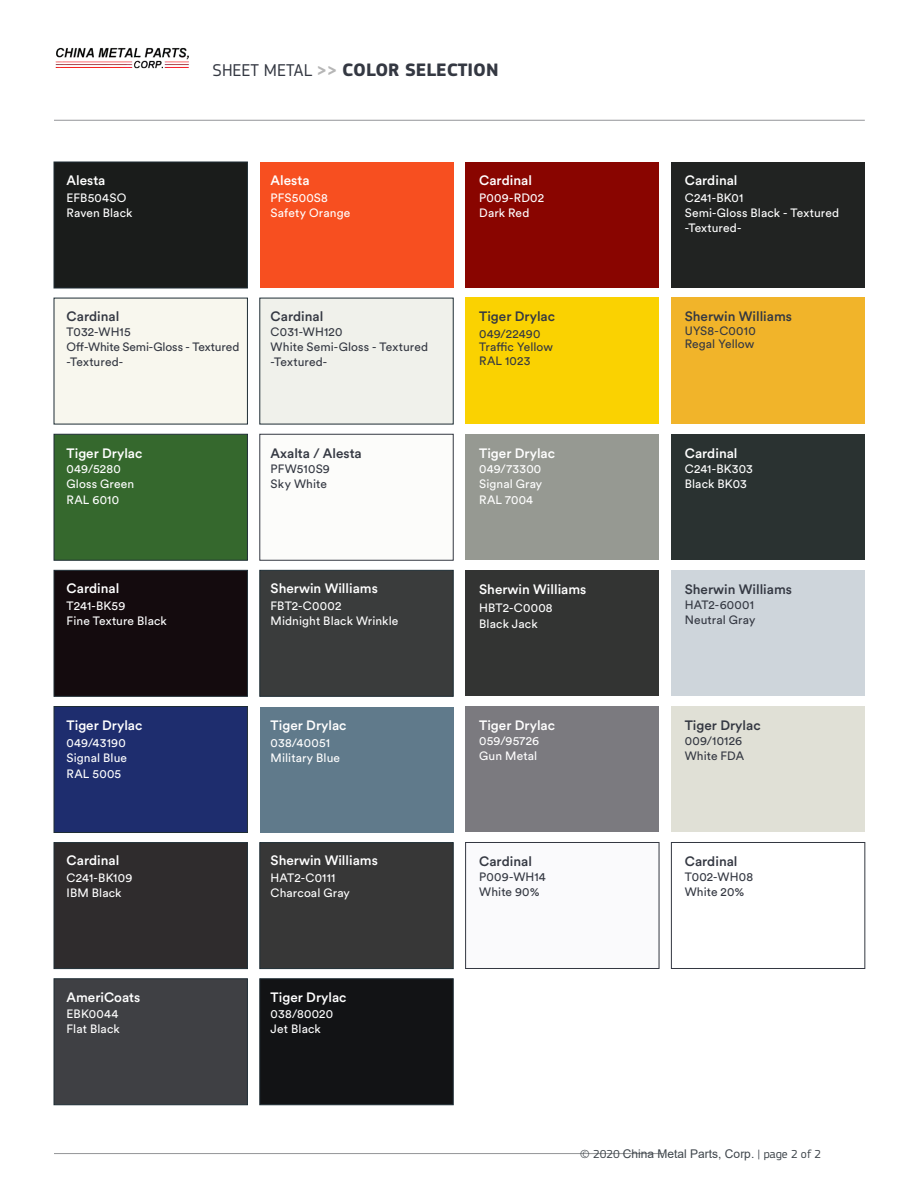
<style>
.page{position:relative;width:918px;height:1188px;background:#fff}
.page>*{position:absolute;margin:0;border:0;box-sizing:border-box;transform-origin:0 0}
.t1{font:700 18.75px "PF Square Sans Pro";color:#343842}
.t2{font:500 13.5px "Circular Std";color:#fff}
.t3{font:500 13.5px "Circular Std";color:#343842}
.t4{font:12px/15px "Circular Std";letter-spacing:.01em;color:#fff}
.t5{font:12px/15px "Circular Std";letter-spacing:.01em;color:#343842}
.t6{font:12px "Arial";color:#3f464c}
.s1{font-weight:400;font-size:17.85px}
.s2{font-size:16.8px;color:#b6b6b6}
.s3{font-family:"PF Square Sans Pro"}
</style>
<div class="page">
<div style="left:54px;top:162px;width:194px;height:126px;background:#1a1c1b;border:1px solid #1e2d35"></div>
<div style="left:54px;top:434px;width:194px;height:126px;background:#35682d;border:1px solid #1e2d35"></div>
<div style="left:54px;top:706px;width:194px;height:127px;background:#1e2d6e;border:1px solid #1e2d35"></div>
<div style="left:54px;top:298px;width:194px;height:126px;background:#f8f7ee"></div>
<div style="left:54px;top:570px;width:194px;height:126px;background:#140b0e;border:1px solid #1e2d35"></div>
<div style="left:54px;top:842px;width:194px;height:127px;background:#2f2c2d;border:1px solid #1e2d35"></div>
<div style="left:54px;top:979px;width:194px;height:126px;background:#3f4044;border:1px solid #1e2d35"></div>
<div style="left:466px;top:162px;width:193px;height:126px;background:#890500"></div>
<div style="left:466px;top:298px;width:193px;height:126px;background:#fad201"></div>
<div style="left:466px;top:434px;width:193px;height:126px;background:#969992"></div>
<div style="left:466px;top:706px;width:193px;height:126px;background:#7b7a7f"></div>
<div style="left:466px;top:570px;width:193px;height:126px;background:#333433"></div>
<div style="left:466px;top:842px;width:193px;height:127px;background:#fafafc;border:1px solid #343842"></div>
<div style="left:260px;top:162px;width:193px;height:126px;background:#f74f20"></div>
<div style="left:260px;top:434px;width:193px;height:126px;background:#fcfcfa;border:1px solid #343842"></div>
<div style="left:260px;top:707px;width:193px;height:126px;background:#607a8b"></div>
<div style="left:260px;top:298px;width:193px;height:126px;background:#f0f1eb"></div>
<div style="left:260px;top:570px;width:193px;height:126px;background:#3a3c3c;border:1px solid #1e2d35"></div>
<div style="left:260px;top:842px;width:193px;height:127px;background:#373737;border:1px solid #1e2d35"></div>
<div style="left:260px;top:979px;width:193px;height:126px;background:#121315;border:1px solid #1e2d35"></div>
<div style="left:671px;top:162px;width:194px;height:126px;background:#212322"></div>
<div style="left:671px;top:298px;width:194px;height:126px;background:#f1b42a"></div>
<div style="left:671px;top:434px;width:194px;height:126px;background:#2a3231"></div>
<div style="left:671px;top:706px;width:194px;height:126px;background:#e0e0d6"></div>
<div style="left:671px;top:570px;width:194px;height:126px;background:#ced5db"></div>
<div style="left:671px;top:842px;width:194px;height:127px;background:#fff;border:1px solid #343842"></div>
<hr style="left:54px;top:1153px;width:609px;height:1px;background:#939598">
<hr style="left:54px;top:120px;width:811px;height:1px;background:#939598">
<img style="left:55px;top:47px;width:134px;height:22px">
<p class="t2" style="left:67px;top:172px;width:40px">Alesta</p>
<p class="t4" style="left:67px;top:190px;width:67px">EFB504SO<br>Raven Black</p>
<h1 class="t1" style="left:213px;top:59px;width:288px"><span class="s1">SHEET METAL</span> <span class="s2">&gt;&gt;</span> COLOR SELECTION</h1>
<p class="t2" style="left:271px;top:172px;width:40px">Alesta</p>
<p class="t4" style="left:271px;top:190px;width:81px">PFS500S8<br>Safety Orange</p>
<p class="t2" style="left:479px;top:172px;width:54px">Cardinal</p>
<p class="t4" style="left:479px;top:190px;width:67px">P009-RD02<br>Dark Red</p>
<p class="t3" style="left:67px;top:308px;width:54px">Cardinal</p>
<p class="t5" style="left:67px;top:324px;width:174px">T032-WH15<br>Off-White Semi-Gloss - Textured -Textured-</p>
<p class="t3" style="left:271px;top:308px;width:54px">Cardinal</p>
<p class="t5" style="left:271px;top:324px;width:159px">C031-WH120<br>White Semi-Gloss - Textured -Textured-</p>
<p class="t2" style="left:67px;top:444px;width:77px">Tiger Drylac</p>
<p class="t4" style="left:67px;top:461px;width:69px">049/5280<br>Gloss Green</p>
<p class="t4" style="left:67px;top:492px;width:54px">RAL 6010</p>
<p class="t2" style="left:67px;top:580px;width:54px">Cardinal</p>
<p class="t4" style="left:67px;top:598px;width:102px">T241-BK59<br>Fine Texture Black</p>
<p class="t3" style="left:271px;top:444px;width:93px">Axalta / Alesta</p>
<p class="t5" style="left:271px;top:461px;width:61px">PFW510S9<br>Sky White</p>
<p class="t2" style="left:271px;top:580px;width:109px">Sherwin Williams</p>
<p class="t4" style="left:271px;top:598px;width:129px">FBT2-C0002<br>Midnight Black Wrinkle</p>
<p class="t2" style="left:67px;top:717px;width:77px">Tiger Drylac</p>
<p class="t4" style="left:67px;top:735px;width:62px">049/43190<br>Signal Blue</p>
<p class="t4" style="left:67px;top:766px;width:56px">RAL 5005</p>
<p class="t2" style="left:67px;top:852px;width:54px">Cardinal</p>
<p class="t4" style="left:67px;top:870px;width:67px">C241-BK109<br>IBM Black</p>
<p class="t2" style="left:67px;top:988px;width:75px">AmeriCoats</p>
<p class="t4" style="left:67px;top:1006px;width:55px">EBK0044<br>Flat Black</p>
<p class="t2" style="left:271px;top:717px;width:77px">Tiger Drylac</p>
<p class="t4" style="left:271px;top:735px;width:71px">038/40051<br>Military Blue</p>
<p class="t2" style="left:271px;top:852px;width:109px">Sherwin Williams</p>
<p class="t4" style="left:271px;top:870px;width:81px">HAT2-C0111<br>Charcoal Gray</p>
<p class="t2" style="left:271px;top:988px;width:77px">Tiger Drylac</p>
<p class="t4" style="left:271px;top:1006px;width:64px">038/80020<br>Jet Black</p>
<p class="t3" style="left:479px;top:308px;width:77px">Tiger Drylac</p>
<p class="t5" style="left:479px;top:327px;width:75px;line-height:13.5px">049/22490<br>Traffic Yellow<br>RAL 1023</p>
<p class="t2" style="left:479px;top:444px;width:77px">Tiger Drylac</p>
<p class="t4" style="left:479px;top:461px;width:65px">049/73300<br>Signal Gray</p>
<p class="t4" style="left:479px;top:492px;width:55px">RAL 7004</p>
<p class="t2" style="left:479px;top:580px;width:109px">Sherwin Williams</p>
<p class="t4" style="left:479px;top:599px;width:75px;line-height:16.5px">HBT2-C0008<br>Black Jack</p>
<p class="t2" style="left:479px;top:717px;width:77px">Tiger Drylac</p>
<p class="t4" style="left:479px;top:733px;width:61px">059/95726<br>Gun Metal</p>
<p class="t3" style="left:479px;top:853px;width:54px">Cardinal</p>
<p class="t5" style="left:479px;top:869px;width:68px">P009-WH14<br>White 90%</p>
<p class="t2" style="left:685px;top:172px;width:54px">Cardinal</p>
<p class="t4" style="left:685px;top:190px;width:156px">C241-BK01<br>Semi-Gloss Black - Textured -Textured-</p>
<p class="t3" style="left:685px;top:308px;width:109px">Sherwin Williams</p>
<p class="t5" style="left:685px;top:324px;width:72px;line-height:13.5px">UYS8-C0010<br>Regal Yellow</p>
<p class="t2" style="left:685px;top:444px;width:54px">Cardinal</p>
<p class="t4" style="left:685px;top:461px;width:70px">C241-BK303<br>Black BK03</p>
<p class="t3" style="left:685px;top:580px;width:109px">Sherwin Williams</p>
<p class="t5" style="left:685px;top:597px;width:72px">HAT2-60001<br>Neutral Gray</p>
<p class="t3" style="left:685px;top:717px;width:77px">Tiger Drylac</p>
<p class="t5" style="left:685px;top:733px;width:61px">009/10126<br>White FDA</p>
<p class="t3" style="left:685px;top:853px;width:54px">Cardinal</p>
<p class="t5" style="left:685px;top:869px;width:70px">T002-WH08<br>White 20%</p>
<p class="t6" style="left:580px;top:1146px;width:242px"><span class="s3">© 2020</span> China Metal Parts, Corp. <span class="s3">| page 2 of 2</span></p>
</div>
